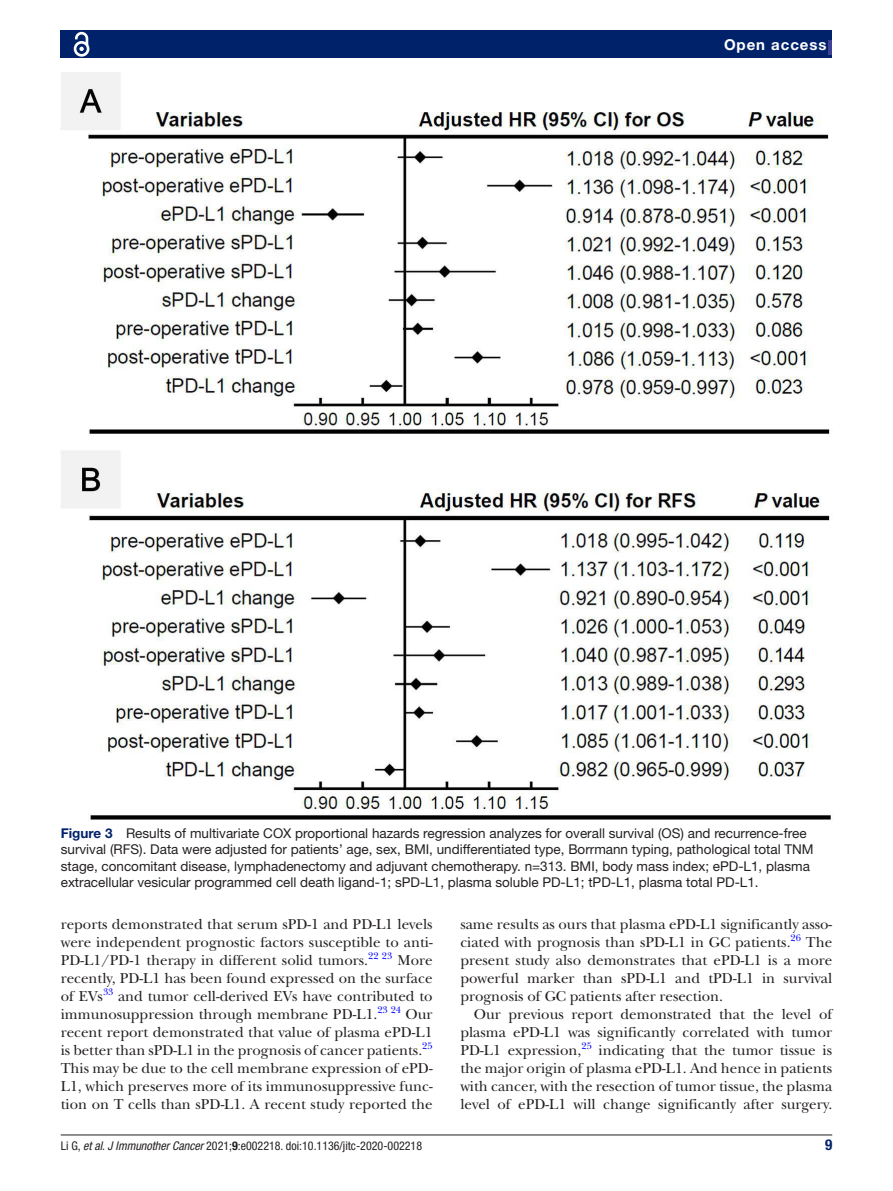
<style>
.page{position:relative;width:893px;height:1191px;background:#fff}
.page>*{position:absolute;margin:0;border:0;box-sizing:border-box;transform-origin:0 0}
.t1{font:15px/18px "New Baskerville";color:#231f20;text-align:justify}
.t2{font:700 15px "Helvetica Neue LT Std";letter-spacing:.065em;color:#fff}
.t3{font:700 condensed 15px "Helvetica Neue LT Std";color:#00226b}
.t4{font:13.5px/16.2px "Helvetica Neue LT Std";color:#231f20}
.t5{font:condensed 12px "Helvetica Neue LT Std";color:#231f20}
.t6{font:9.9px "New Baskerville";color:#00f}
.s1{font-weight:700;color:#00226b}
.s2{font-style:italic}
.s3{font-weight:700}
</style>
<div class="page">
<hr style="left:61px;top:1134px;width:771px;height:1px;background:#231f20">
<div style="left:61px;top:31px;width:771px;height:27px;background:#00226b"></div>
<hr style="left:828px;top:40px;width:4px;height:15px;background:#414099">
<svg style="left:73px;top:31px;width:17px;height:26px"></svg>
<img style="left:61px;top:73px;width:770px;height:747px">
<p class="t2" style="left:724px;top:35px;width:104px">Open access</p>
<p class="t4" style="left:61px;top:825px;width:754px"><span class="s1">Figure 3</span> Results of multivariate COX proportional hazards regression analyzes for overall survival (OS) and recurrence-free survival (RFS). Data were adjusted for patients’ age, sex, BMI, undifferentiated type, Borrmann typing, pathological total TNM stage, concomitant disease, lymphadenectomy and adjuvant chemotherapy. n=313. BMI, body mass index; ePD-L1, plasma extracellular vesicular programmed cell death ligand-1; sPD-L1, plasma soluble PD-L1; tPD-L1, plasma total PD-L1.</p>
<p class="t1" style="left:61px;top:915px;width:373px">reports demonstrated that serum sPD-1 and PD-L1 levels were independent prognostic factors susceptible to anti-PD-L1/PD-1 therapy in different solid tumors.</p>
<p class="t6" style="left:368px;top:949px;width:26px">22 23</p>
<p class="t1" style="left:61px;top:951px;width:373px;text-indent:337px">More recently, PD-L1 has been found expressed on the surface of EVs</p>
<p class="t6" style="left:103px;top:985px;width:12px">33</p>
<p class="t1" style="left:61px;top:987px;width:373px;text-indent:57px">and tumor cell-derived EVs have contributed to immunosuppression through membrane PD-L1.</p>
<p class="t6" style="left:377px;top:1003px;width:25px">23 24</p>
<p class="t1" style="left:61px;top:1005px;width:373px;text-indent:345px">Our recent report demonstrated that value of plasma ePD-L1 is better than sPD-L1 in the prognosis of cancer patients.</p>
<p class="t6" style="left:422px;top:1039px;width:12px">25</p>
<p class="t1" style="left:61px;top:1059px;width:373px">This may be due to the cell membrane expression of ePD-L1, which preserves more of its immunosuppressive func&shy;tion on T cells than sPD-L1. A recent study reported the</p>
<p class="t1" style="left:460px;top:915px;width:373px">same results as ours that plasma ePD-L1 significantly asso&shy;ciated with prognosis than sPD-L1 in GC patients.</p>
<p class="t6" style="left:791px;top:931px;width:12px">26</p>
<p class="t1" style="left:460px;top:933px;width:373px;text-indent:345px">The present study also demonstrates that ePD-L1 is a more powerful marker than sPD-L1 and tPD-L1 in survival prognosis of GC patients after resection.</p>
<p class="t1" style="left:460px;top:1005px;width:373px;text-indent:14px">Our previous report demonstrated that the level of plasma ePD-L1 was significantly correlated with tumor PD-L1 expression,</p>
<p class="t6" style="left:581px;top:1039px;width:12px">25</p>
<p class="t1" style="left:460px;top:1041px;width:373px;text-indent:138px">indicating that the tumor tissue is the major origin of plasma ePD-L1. And hence in patients with cancer, with the resection of tumor tissue, the plasma level of ePD-L1 will change significantly after surgery.</p>
<p class="t5" style="left:61px;top:1138px;width:363px">Li G, <span class="s2">et al</span>. <span class="s2">J Immunother Cancer</span> 2021;<span class="s3">9</span>:e002218. doi:10.1136/jitc-2020-002218</p>
<p class="t3" style="left:825px;top:1135px;width:9px">9</p>
</div>
